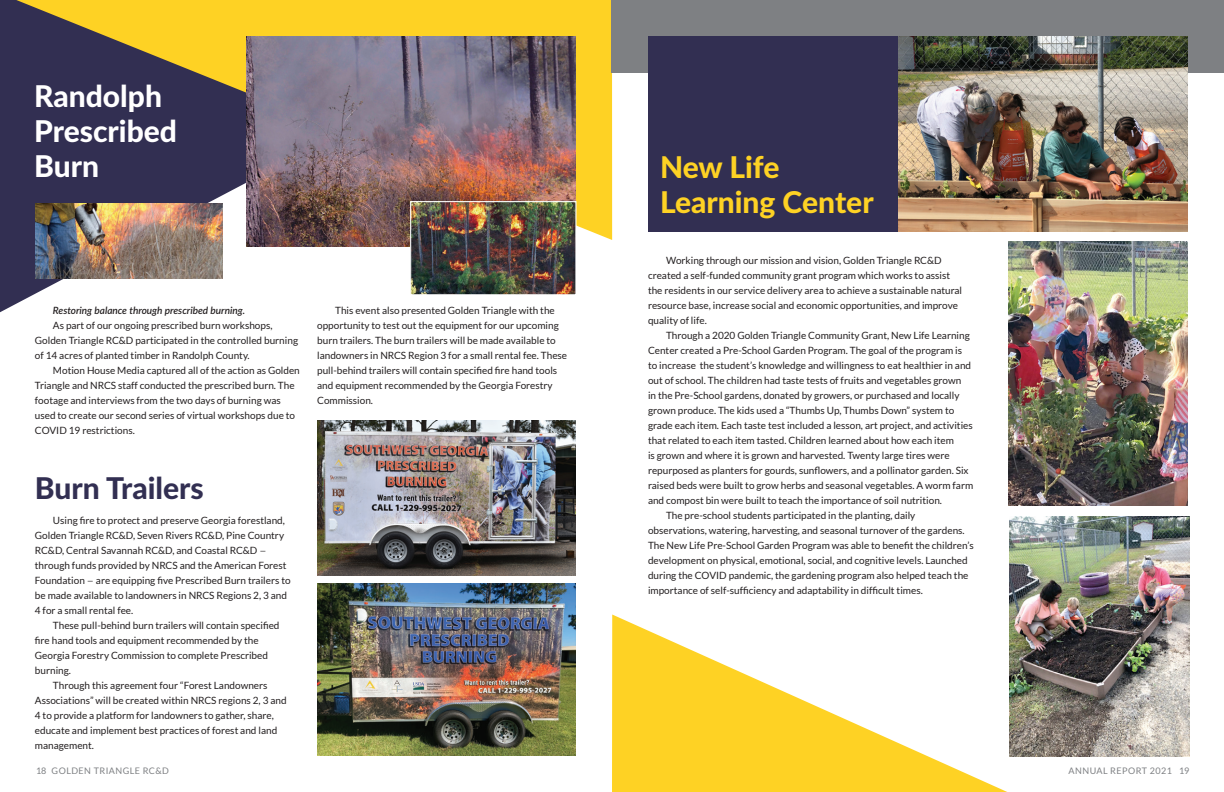
<style>
.page{position:relative;width:1224px;height:792px;background:#fff}
.page>*{position:absolute;margin:0;border:0;box-sizing:border-box;transform-origin:0 0}
.title_page{font:800 30px "Lato";color:#fff}
.title_page-2{font:800 30px "Lato";color:#fed224}
.title_page-3{font:800 30px "Lato";color:#322f52}
.text_area__bold-b{font:10px/15px "Lato";color:#231f20}
.text_area__bold-b-2{font:italic 600 10px "Lato";color:#231f20}
.t1{font:9px "Lato";letter-spacing:.05em;color:#7e8083}
.s1{font-family:"Museo Sans 300"}
</style>
<div class="page">
<svg style="left:0;top:0;width:247px;height:312px"></svg>
<svg style="left:16px;top:0;width:596px;height:240px;background:#917c41"></svg>
<img style="left:247px;top:36px;width:329px;height:211px">
<img style="left:412px;top:203px;width:163px;height:90px">
<div style="left:410px;top:201px;width:167px;height:94px;border:1px solid #fff"></div>
<img style="left:35px;top:204px;width:187px;height:74px">
<img style="left:317px;top:420px;width:259px;height:155px">
<img style="left:317px;top:583px;width:259px;height:173px">
<div style="left:612px;top:0;width:612px;height:72px;background:#7e8083"></div>
<img style="left:897px;top:36px;width:291px;height:195px">
<img style="left:1009px;top:241px;width:179px;height:264px">
<div style="left:648px;top:36px;width:249px;height:195px;background:#322f52"></div>
<img style="left:1010px;top:517px;width:179px;height:240px">
<svg style="left:612px;top:615px;width:395px;height:177px"></svg>
<p class="title_page" style="left:34px;top:73px;width:129px">Randolph</p>
<p class="title_page" style="left:34px;top:108px;width:144px">Prescribed</p>
<p class="title_page" style="left:34px;top:143px;width:66px">Burn</p>
<p class="text_area__bold-b-2" style="left:53px;top:303px;width:194px">Restoring balance through prescribed burning.</p>
<p class="text_area__bold-b" style="left:35px;top:318px;width:265px;text-indent:18px">As part of our ongoing prescribed burn workshops,<br>Golden Triangle RC&amp;D participated in the controlled burning of 14 acres of planted timber in Randolph County.</p>
<p class="text_area__bold-b" style="left:35px;top:363px;width:266px;text-indent:18px">Motion House Media captured all of the action as Golden Triangle and NRCS staff conducted the prescribed burn. The footage and interviews from the two days of burning was used to create our second series of virtual workshops due to COVID 19 restrictions.</p>
<p class="title_page-3" style="left:35px;top:466px;width:170px">Burn Trailers</p>
<p class="text_area__bold-b" style="left:35px;top:513px;width:257px;text-indent:18px">Using fire to protect and preserve Georgia forestland, Golden Triangle RC&amp;D, Seven Rivers RC&amp;D, Pine Country RC&amp;D, Central Savannah RC&amp;D, and Coastal RC&amp;D <span class="s1">– </span>through funds provided by NRCS and the American Forest Foundation <span class="s1">–</span> are equipping five Prescribed Burn trailers to be made available to landowners in NRCS Regions 2, 3 and 4 for a small rental fee.</p>
<p class="text_area__bold-b" style="left:35px;top:618px;width:246px;text-indent:18px">These pull-behind burn trailers will contain specified fire hand tools and equipment recommended by the Georgia Forestry Commission to complete Prescribed burning.</p>
<p class="text_area__bold-b" style="left:35px;top:678px;width:253px;text-indent:18px">Through this agreement four “Forest Landowners Associations” will be created within NRCS regions 2, 3 and 4 to provide a platform for landowners to gather, share, educate and implement best practices of forest and land management.</p>
<p class="text_area__bold-b" style="left:317px;top:303px;width:251px;text-indent:18px">This event also presented Golden Triangle with the opportunity to test out the equipment for our upcoming burn trailers. The burn trailers will be made available to landowners in NRCS Region 3 for a small rental fee. These pull-behind trailers will contain specified fire hand tools and equipment recommended by the Georgia Forestry Commission.</p>
<p class="title_page-2" style="left:660px;top:145px;width:121px">New Life</p>
<p class="title_page-2" style="left:660px;top:180px;width:215px">Learning Center</p>
<p class="text_area__bold-b" style="left:648px;top:253px;width:316px;text-indent:18px">Working through our mission and vision, Golden Triangle RC&amp;D created a self-funded community grant program which works to assist the residents in our service delivery area to achieve a sustainable natural resource base, increase social and economic opportunities, and improve quality of life.</p>
<p class="text_area__bold-b" style="left:648px;top:328px;width:327px;text-indent:18px">Through a 2020 Golden Triangle Community Grant, New Life Learning Center created a Pre-School Garden Program. The goal of the program is to increase the student’s knowledge and willingness to eat healthier in and out of school. The children had taste tests of fruits and vegetables grown<br>in the Pre-School gardens, donated by growers, or purchased and locally grown produce. The kids used a “Thumbs Up, Thumbs Down” system to grade each item. Each taste test included a lesson, art project, and activities that related to each item tasted. Children learned about how each item<br>is grown and where it is grown and harvested. Twenty large tires were repurposed as planters for gourds, sunflowers, and a pollinator garden. Six raised beds were built to grow herbs and seasonal vegetables. A worm farm and compost bin were built to teach the importance of soil nutrition.</p>
<p class="text_area__bold-b" style="left:648px;top:508px;width:327px;text-indent:18px">The pre-school students participated in the planting, daily observations, watering, harvesting, and seasonal turnover of the gardens.<br>The New Life Pre-School Garden Program was able to benefit the children’s development on physical, emotional, social, and cognitive levels. Launched during the COVID pandemic, the gardening program also helped teach the importance of self-sufficiency and adaptability in difficult times.</p>
<p class="t1" style="left:36px;top:766px;width:135px">18 GOLDEN TRIANGLE RC&amp;D</p>
<p class="t1" style="left:1069px;top:766px;width:122px">ANNUAL REPORT 2021 19</p>
</div>
